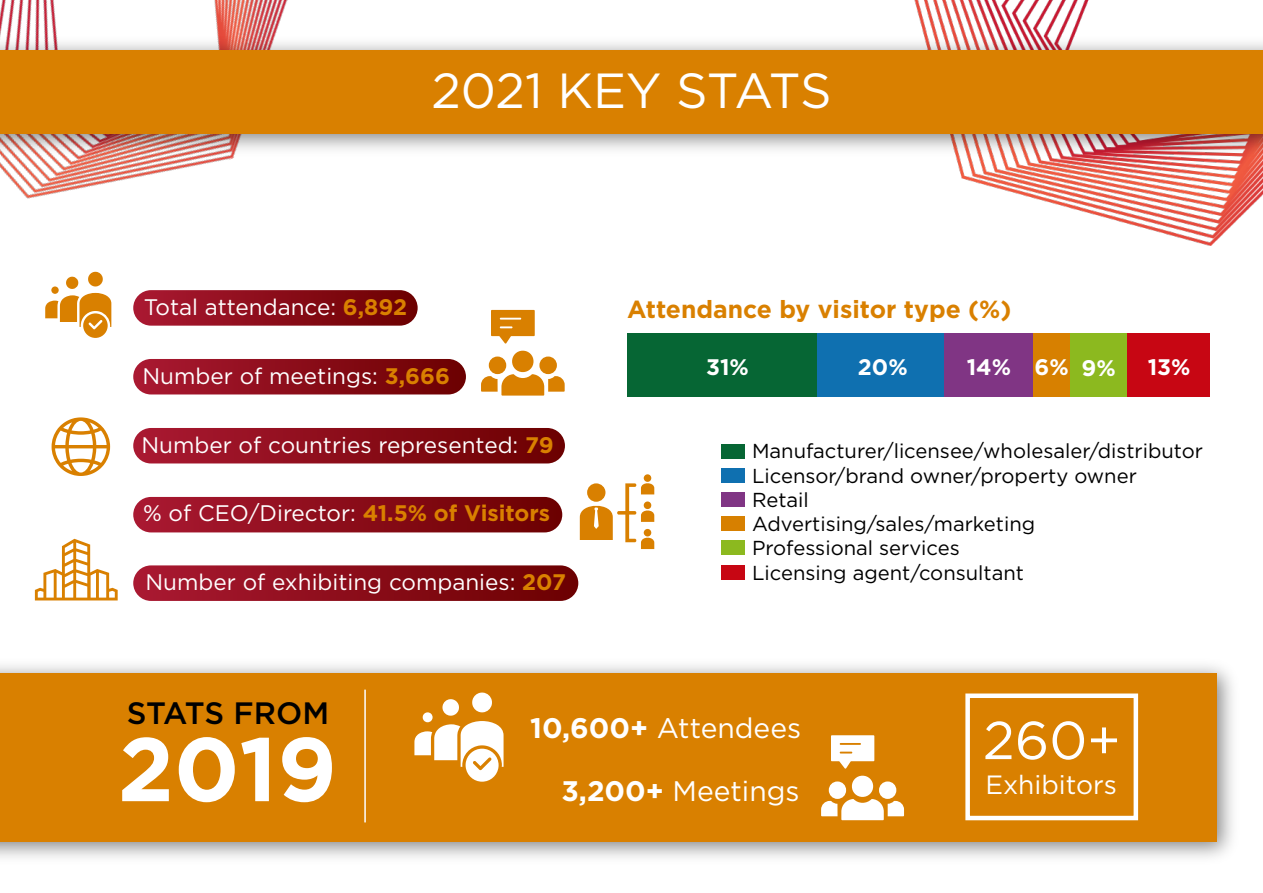
<style>
.page{position:relative;width:1263px;height:893px;background:#fff}
.page>*{position:absolute;margin:0;border:0;box-sizing:border-box;transform-origin:0 0}
.t1{font:700 90px "Gotham";color:#fff}
.t2{font:53.25px "Gotham";color:#fff}
.t3{font:49.2px "Gotham";letter-spacing:-.01em;color:#fff}
.t4{font:500 30.9px "Gotham";letter-spacing:-.015em;color:#000}
.t5{font:28.2px "Gotham";color:#fff}
.t6{font:26.4px "Gotham";color:#fff}
.t7{font:700 24.75px "Gotham";color:#d98000}
.t8{font:22.5px "Gotham";color:#fff}
.t9{font:700 22.5px "Gotham";color:#fff}
.t10{font:20.25px/24.3px "Gotham";color:#000}
.s1{font-weight:700;color:#d98000}
.s2{font-weight:700}
</style>
<div class="page">
<img style="left:0;top:0;width:287px;height:199px">
<img style="left:958px;top:164px;width:305px;height:82px">
<img style="left:914px;top:0;width:175px;height:29px">
<img style="left:0;top:665px;width:1233px;height:193px">
<div style="left:0;top:673px;width:1216px;height:168px;background:#d98000"></div>
<div style="left:627px;top:333px;width:196px;height:64px;background:#066634"></div>
<div style="left:817px;top:333px;width:127px;height:64px;background:#0f70b0"></div>
<div style="left:944px;top:333px;width:88px;height:64px;background:#803584"></div>
<div style="left:1032px;top:333px;width:38px;height:64px;background:#d78000"></div>
<div style="left:1070px;top:333px;width:57px;height:64px;background:#8cb91f"></div>
<div style="left:1127px;top:333px;width:82px;height:64px;background:#c70613"></div>
<div style="left:721px;top:468px;width:24px;height:15px;background:#0f70b0"></div>
<div style="left:721px;top:444px;width:24px;height:15px;background:#066634"></div>
<div style="left:721px;top:492px;width:24px;height:15px;background:#803584"></div>
<div style="left:721px;top:516px;width:24px;height:14px;background:#d78000"></div>
<div style="left:721px;top:540px;width:24px;height:15px;background:#8cb91f"></div>
<div style="left:721px;top:565px;width:24px;height:15px;background:#c70613"></div>
<svg style="left:52px;top:417px;width:58px;height:59px"></svg>
<svg style="left:45px;top:272px;width:66px;height:66px"></svg>
<svg style="left:414px;top:693px;width:89px;height:89px"></svg>
<div style="left:133px;top:290px;width:285px;height:36px;background:linear-gradient(to right,#aa1932,#6c0101);border-radius:18px"></div>
<div style="left:512px;top:351px;width:21px;height:21px;background:#d98000;border-radius:11px"></div>
<div style="left:539px;top:357px;width:18px;height:17px;background:#d98000;border-radius:9px"></div>
<div style="left:489px;top:357px;width:17px;height:17px;background:#d98000;border-radius:9px"></div>
<svg style="left:481px;top:374px;width:84px;height:22px"></svg>
<svg style="left:491px;top:310px;width:44px;height:34px"></svg>
<div style="left:852px;top:776px;width:21px;height:21px;background:#fff;border-radius:10px"></div>
<div style="left:879px;top:781px;width:17px;height:18px;background:#fff;border-radius:9px"></div>
<div style="left:829px;top:781px;width:17px;height:18px;background:#fff;border-radius:9px"></div>
<svg style="left:821px;top:799px;width:83px;height:21px"></svg>
<svg style="left:831px;top:735px;width:43px;height:34px"></svg>
<svg style="left:580px;top:474px;width:74px;height:75px"></svg>
<svg style="left:35px;top:539px;width:83px;height:61px"></svg>
<div style="left:133px;top:359px;width:333px;height:35px;background:linear-gradient(to right,#aa1a33,#6c0101);border-radius:18px"></div>
<div style="left:133px;top:428px;width:432px;height:35px;background:linear-gradient(to right,#aa1a33,#6c0001);border-radius:18px"></div>
<div style="left:133px;top:497px;width:429px;height:35px;background:linear-gradient(to right,#ab1a33,#6c0000);border-radius:18px"></div>
<div style="left:133px;top:565px;width:445px;height:36px;background:linear-gradient(to right,#aa1a33,#6b0000);border-radius:18px"></div>
<div style="left:965px;top:693px;width:173px;height:127px;border:4px solid #fff"></div>
<img style="left:0;top:29px;width:1263px;height:135px">
<div style="left:0;top:50px;width:1263px;height:84px;background:#d98000"></div>
<hr style="left:364px;top:690px;width:2px;height:132px;background:#fff">
<h3 class="t3" style="left:431px;top:59px;width:402px">2021 KEY STATS</h3>
<p class="t8" style="left:144px;top:292px;width:265px">Total attendance: <span class="s1">6,892</span></p>
<p class="t7" style="left:627px;top:295px;width:386px">Attendance by visitor type (%)</p>
<p class="t8" style="left:143px;top:361px;width:309px">Number of meetings: <span class="s1">3,666</span></p>
<p class="t8" style="left:141px;top:430px;width:414px">Number of countries represented: <span class="s1">79</span></p>
<p class="t8" style="left:143px;top:499px;width:409px">% of CEO/Director: <span class="s1">41.5% of Visitors</span></p>
<p class="t8" style="left:146px;top:568px;width:422px">Number of exhibiting companies: <span class="s1">207</span></p>
<p class="t9" style="left:706px;top:354px;width:44px">31%</p>
<p class="t9" style="left:858px;top:354px;width:51px">20%</p>
<p class="t9" style="left:967px;top:354px;width:151px">14% 6% 9%</p>
<p class="t9" style="left:1148px;top:354px;width:44px">13%</p>
<p class="t10" style="left:752px;top:439px;width:452px">Manufacturer/licensee/wholesaler/distributor<br>Licensor/brand owner/property owner<br>Retail<br>Advertising/sales/marketing<br>Professional services<br>Licensing agent/consultant</p>
<h3 class="t4" style="left:127px;top:695px;width:204px">STATS FROM</h3>
<h1 class="t1" style="left:118px;top:717px;width:220px">2019</h1>
<h3 class="t5" style="left:530px;top:710px;width:272px"><span class="s2">10,600+</span> Attendees</h3>
<h3 class="t5" style="left:561px;top:773px;width:240px"><span class="s2">3,200+</span> Meetings</h3>
<h2 class="t2" style="left:983px;top:706px;width:139px">260+</h2>
<h3 class="t6" style="left:985px;top:767px;width:133px">Exhibitors</h3>
</div>
